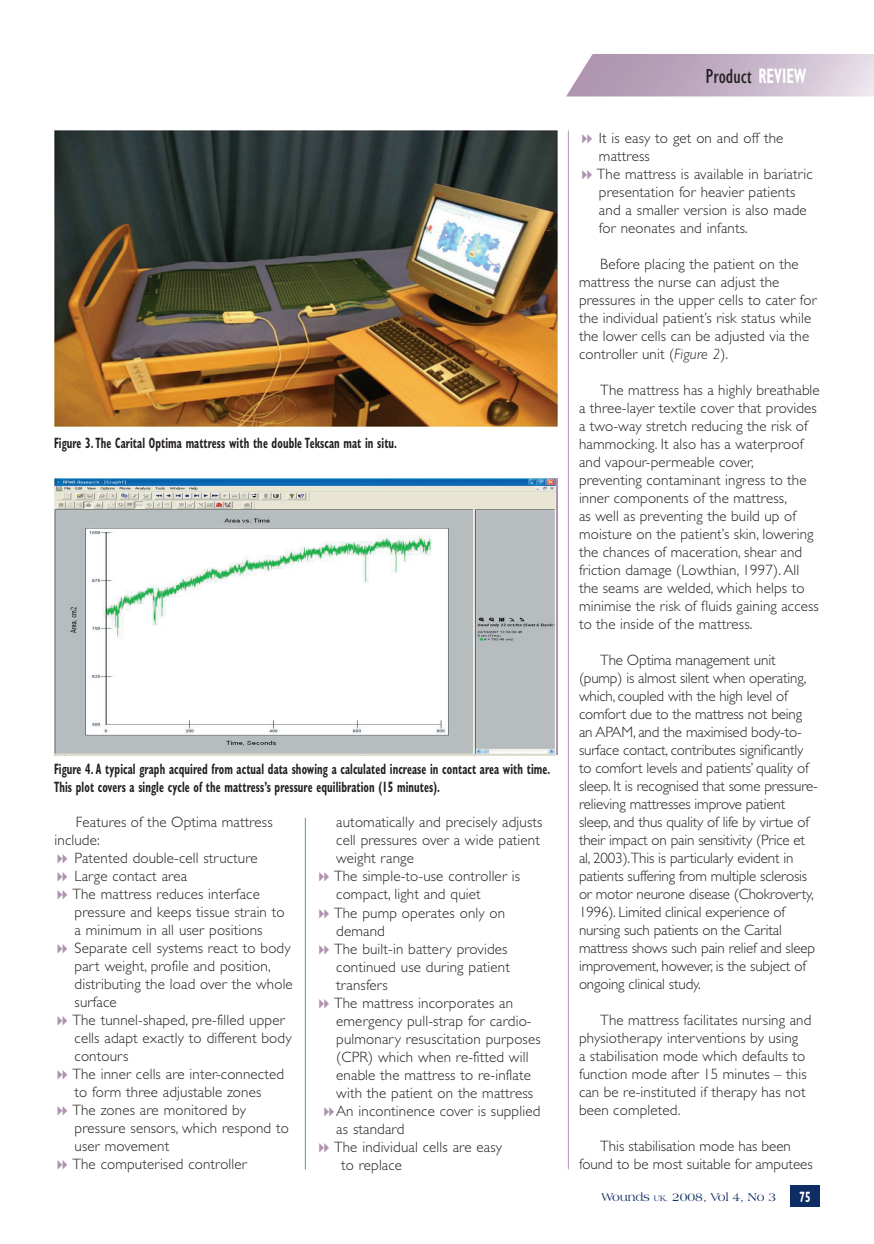
<style>
.page{position:relative;width:874px;height:1244px;background:#fff}
.page>*{position:absolute;margin:0;border:0;box-sizing:border-box;transform-origin:0 0}
.t1{font:condensed 21px "Gill Sans";color:#231f20}
.t2{font:300 15px/18px "Gill Sans";letter-spacing:.01em;color:#231f20}
.t3{font:300 15px/18px "Gill Sans";letter-spacing:-.01em;color:#231f20}
.t4{font:700 condensed 15px/18px "Gill Sans";letter-spacing:.01em;color:#231f20;scale:.7 1}
.t5{font:700 condensed 15px "Gill Sans";color:#fff;scale:.7 1}
.t6{font:12px "Americana BT";color:#0f2d65}
.s1{font-weight:700;color:#fff}
.s2{font-style:italic}
.s3{font-size:8.4px}
.s4{font-size:7.5px}
</style>
<div class="page">
<svg style="left:566px;top:54px;width:307px;height:42px;background:#c7b6c9"></svg>
<hr style="left:305px;top:817px;width:1px;height:352px;background:#4794c0">
<hr style="left:568px;top:131px;width:1px;height:1038px;background:#ae94af">
<div style="left:790px;top:1185px;width:29px;height:21px;background:#0f2d65"></div>
<img style="left:54px;top:131px;width:503px;height:296px">
<img style="left:54px;top:478px;width:502px;height:277px">
<p class="t4" style="left:54px;top:433px;width:491px">Figure 3. The Carital Optima mattress with the double Tekscan mat in situ.</p>
<p class="t4" style="left:54px;top:759px;width:710px">Figure 4. A typical graph acquired from actual data showing a calculated increase in contact area with time.<br>This plot covers a single cycle of the mattress’s pressure equilibration (15 minutes).</p>
<p class="t2" style="left:55px;top:813px;width:219px;text-indent:21px">Features of the Optima mattress include:</p>
<p class="t2" style="left:72px;top:849px;width:222px">Patented double-cell structure<br>Large contact area<br>The mattress reduces interface pressure and keeps tissue strain to<br>a minimum in all user positions<br>Separate cell systems react to body part weight, profile and position, distributing the load over the whole surface<br>The tunnel-shaped, pre-filled upper cells adapt exactly to different body contours<br>The inner cells are inter-connected to form three adjustable zones<br>The zones are monitored by pressure sensors, which respond to user movement<br>The computerised controller</p>
<p class="t2" style="left:336px;top:813px;width:208px">automatically and precisely adjusts</p>
<p class="t2" style="left:336px;top:831px;width:205px">cell pressures over a wide patient</p>
<p class="t2" style="left:336px;top:849px;width:79px">weight range</p>
<p class="t2" style="left:334px;top:867px;width:187px">The simple-to-use controller is</p>
<p class="t2" style="left:336px;top:885px;width:146px">compact, light and quiet</p>
<p class="t2" style="left:334px;top:903px;width:172px">The pump operates only on</p>
<p class="t2" style="left:336px;top:921px;width:50px">demand</p>
<p class="t2" style="left:334px;top:939px;width:175px">The built-in battery provides</p>
<p class="t2" style="left:336px;top:957px;width:175px">continued use during patient</p>
<p class="t2" style="left:336px;top:975px;width:53px">transfers</p>
<p class="t2" style="left:334px;top:993px;width:181px">The mattress incorporates an</p>
<p class="t2" style="left:336px;top:1011px;width:197px">emergency pull-strap for cardio-</p>
<p class="t2" style="left:336px;top:1029px;width:206px">pulmonary resuscitation purposes</p>
<p class="t2" style="left:336px;top:1047px;width:194px">(CPR) which when re-fitted will</p>
<p class="t2" style="left:336px;top:1065px;width:196px">enable the mattress to re-inflate</p>
<p class="t2" style="left:336px;top:1083px;width:198px">with the patient on the mattress</p>
<p class="t2" style="left:336px;top:1101px;width:206px">An incontinence cover is supplied</p>
<p class="t2" style="left:336px;top:1119px;width:70px">as standard</p>
<p class="t2" style="left:334px;top:1137px;width:169px">The individual cells are easy</p>
<p class="t2" style="left:341px;top:1155px;width:63px">to replace</p>
<h1 class="t1" style="left:705px;top:64px;width:102px">Product <span class="s1">REVIEW</span></h1>
<p class="t2" style="left:596px;top:129px;width:217px">It is easy to get on and off the mattress<br>The mattress is available in bariatric presentation for heavier patients and a smaller version is also made for neonates and infants.</p>
<p class="t2" style="left:579px;top:255px;width:239px;text-indent:21px">Before placing the patient on the mattress the nurse can adjust the pressures in the upper cells to cater for the individual patient’s risk status while the lower cells can be adjusted via the controller unit (<span class="s2">Figure 2</span>).</p>
<p class="t2" style="left:579px;top:381px;width:242px;text-indent:21px">The mattress has a highly breathable a three-layer textile cover that provides a two-way stretch reducing the risk of hammocking. It also has a waterproof and vapour-permeable cover, preventing contaminant ingress to the inner components of the mattress,<br>as well as preventing the build up of moisture on the patient’s skin, lowering the chances of maceration, shear and friction damage (Lowthian, 1997). All the seams are welded, which helps to minimise the risk of fluids gaining access to the inside of the mattress.</p>
<p class="t3" style="left:579px;top:651px;width:240px;text-indent:21px">The Optima management unit (pump) is almost silent when operating, which, coupled with the high level of comfort due to the mattress not being an APAM, and the maximised body-to&shy;surface contact, contributes significantly to comfort levels and patients’ quality of sleep. It is recognised that some pressure&shy;relieving mattresses improve patient sleep, and thus quality of life by virtue of their impact on pain sensitivity (Price et al, 2003).This is particularly evident in patients suffering from multiple sclerosis or motor neurone disease (Chokroverty, 1996). Limited clinical experience of nursing such patients on the Carital mattress shows such pain relief and sleep improvement, however, is the subject of ongoing clinical study.</p>
<p class="t2" style="left:579px;top:1011px;width:234px;text-indent:21px">The mattress facilitates nursing and physiotherapy interventions by using<br>a stabilisation mode which defaults to function mode after 15 minutes – this can be re-instituted if therapy has not been completed.</p>
<p class="t2" style="left:579px;top:1137px;width:235px;text-align:center">This stabilisation mode has been<br>found to be most suitable for amputees</p>
<p class="t6" style="left:601px;top:1189px;width:176px">Wounds <span class="s3">UK</span><span class="s4">,</span> 2008, Vol 4, No 3</p>
<p class="t5" style="left:799px;top:1187px;width:17px">75</p>
</div>
